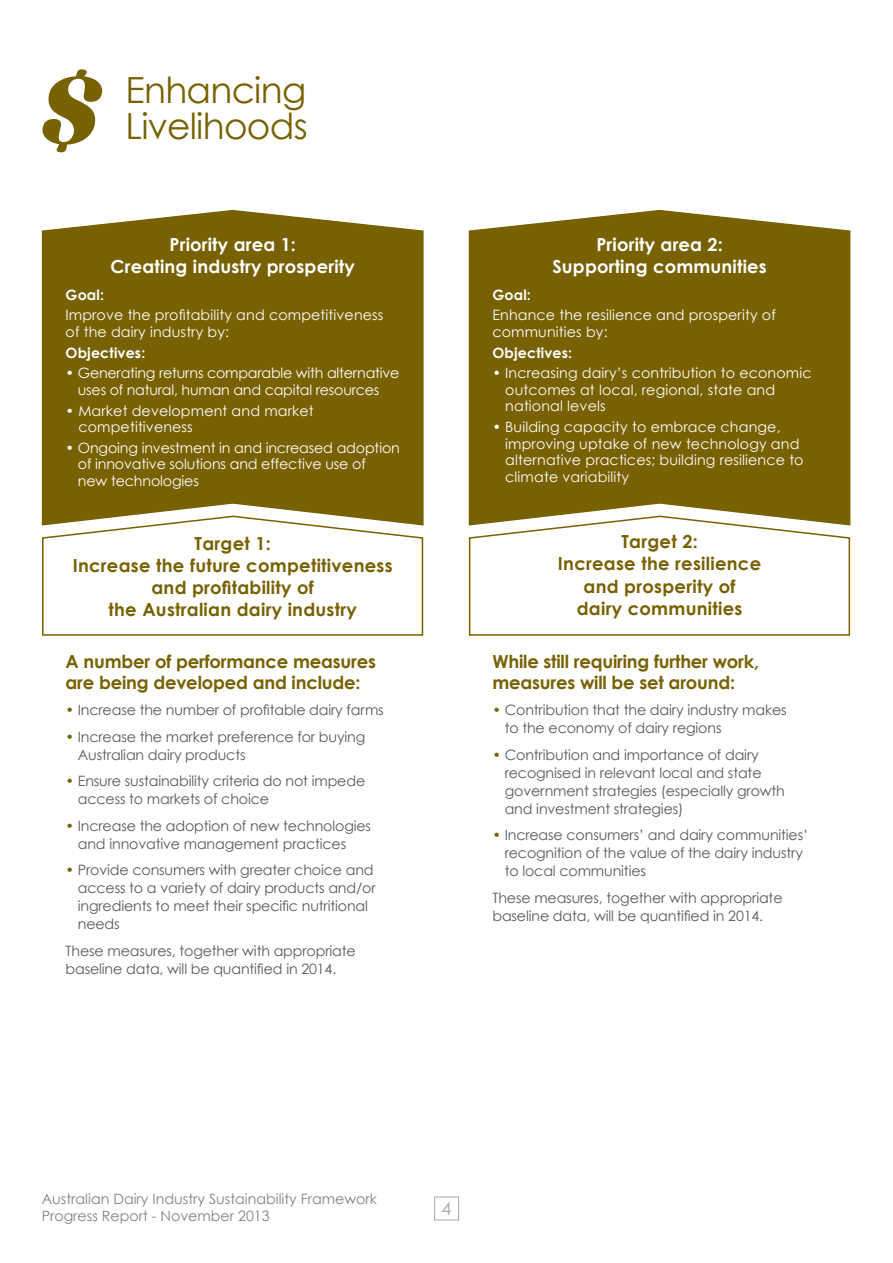
<style>
.page{position:relative;width:893px;height:1263px;background:#fff}
.page>*{position:absolute;margin:0;border:0;box-sizing:border-box;transform-origin:0 0}
.t1{font:36px/36px "Century Gothic";letter-spacing:-.02em;color:#776100}
.t2{font:700 18px/22.2px "Century Gothic";letter-spacing:.015em;color:#776100;text-align:center}
.t3{font:700 18px/21px "Century Gothic";letter-spacing:-.01em;color:#776100}
.t4{font:700 18px/22.2px "Century Gothic";letter-spacing:.01em;color:#fff;text-align:center}
.t5{font:18px "Century Gothic";color:#a7a9ac}
.t6{font:14.25px/18px "Century Gothic";letter-spacing:-.01em;color:#58595b}
.t7{font:14.25px/16.5px "Century Gothic";letter-spacing:.01em;color:#fff}
.t8{font:14.25px/16.5px "Century Gothic";letter-spacing:-.01em;color:#fff}
.t9{font:14.25px/16.5px "Century Gothic";letter-spacing:-.015em;color:#fff;text-align:center}
.t10{font:14.25px/16.5px "Century Gothic";color:#808285}
.t11{font:700 14.25px "Century Gothic";letter-spacing:.01em;color:#fff}
.s1{color:#776100}
</style>
<div class="page">
<div style="left:434px;top:1196px;width:25px;height:24px;background:#fff;border:1px solid #a7a9ac"></div>
<div style="left:41px;top:209px;width:383px;height:306px;background:#776100"></div>
<div style="left:468px;top:209px;width:383px;height:306px;background:#776100"></div>
<svg style="left:42px;top:69px;width:61px;height:84px"></svg>
<svg style="left:41px;top:515px;width:383px;height:121px"></svg>
<svg style="left:468px;top:515px;width:383px;height:121px"></svg>
<h1 class="t1" style="left:126px;top:72px;width:184px">Enhancing<br>Livelihoods</h1>
<p class="t4" style="left:111px;top:233px;width:246px">Priority area 1:<br>Creating industry prosperity</p>
<p class="t4" style="left:552px;top:233px;width:216px">Priority area 2:<br>Supporting communities</p>
<p class="t11" style="left:66px;top:285px;width:40px">Goal:</p>
<p class="t7" style="left:66px;top:307px;width:319px">Improve the profitability and competitiveness of the dairy industry by:</p>
<p class="t11" style="left:66px;top:343px;width:81px">Objectives:</p>
<p class="t9" style="left:66px;top:365px;width:335px">• Generating returns comparable with alternative uses of natural, human and capital resources</p>
<p class="t7" style="left:78px;top:402px;width:237px;text-indent:-13px">• Market development and market competitiveness</p>
<p class="t8" style="left:78px;top:439px;width:324px;text-indent:-12px">• Ongoing investment in and increased adoption of innovative solutions and effective use of<br>new technologies</p>
<p class="t11" style="left:492px;top:285px;width:40px">Goal:</p>
<p class="t7" style="left:492px;top:307px;width:285px">Enhance the resilience and prosperity of communities by:</p>
<p class="t11" style="left:492px;top:343px;width:81px">Objectives:</p>
<p class="t7" style="left:505px;top:365px;width:308px;text-indent:-13px">• Increasing dairy’s contribution to economic outcomes at local, regional, state and national levels</p>
<p class="t7" style="left:505px;top:418px;width:300px;text-indent:-13px">• Building capacity to embrace change, improving uptake of new technology and alternative practices; building resilience to climate variability</p>
<p class="t2" style="left:73px;top:531px;width:321px">Target 1:<br>Increase the future competitiveness and profitability of<br>the Australian dairy industry</p>
<p class="t2" style="left:558px;top:530px;width:205px">Target 2:<br>Increase the resilience and prosperity of<br>dairy communities</p>
<p class="t3" style="left:66px;top:650px;width:312px">A number of performance measures are being developed and include:</p>
<p class="t6" style="left:66px;top:701px;width:320px"><span class="s1">•</span> Increase the number of profitable dairy farms</p>
<p class="t6" style="left:78px;top:727px;width:289px;text-indent:-12px"><span class="s1">•</span> Increase the market preference for buying<br>Australian dairy products</p>
<p class="t6" style="left:78px;top:772px;width:289px;text-indent:-12px"><span class="s1">•</span> Ensure sustainability criteria do not impede access to markets of choice</p>
<p class="t6" style="left:78px;top:816px;width:295px;text-indent:-12px"><span class="s1">•</span> Increase the adoption of new technologies and innovative management practices</p>
<p class="t6" style="left:78px;top:861px;width:299px;text-indent:-12px"><span class="s1">•</span> Provide consumers with greater choice and access to a variety of dairy products and/or ingredients to meet their specific nutritional needs</p>
<p class="t6" style="left:66px;top:941px;width:292px">These measures, together with appropriate baseline data, will be quantified in 2014.</p>
<p class="t3" style="left:492px;top:650px;width:268px">While still requiring further work, measures will be set around:</p>
<p class="t6" style="left:505px;top:701px;width:284px;text-indent:-12px"><span class="s1">•</span> Contribution that the dairy industry makes to the economy of dairy regions</p>
<p class="t6" style="left:505px;top:745px;width:282px;text-indent:-12px"><span class="s1">•</span> Contribution and importance of dairy recognised in relevant local and state government strategies (especially growth and investment strategies)</p>
<p class="t6" style="left:505px;top:826px;width:305px;text-indent:-12px"><span class="s1">•</span> Increase consumers’ and dairy communities’ recognition of the value of the dairy industry to local communities</p>
<p class="t6" style="left:492px;top:888px;width:292px">These measures, together with appropriate baseline data, will be quantified in 2014.</p>
<p class="t10" style="left:42px;top:1190px;width:337px">Australian Dairy Industry Sustainability Framework<br>Progress Report - November 2013</p>
<p class="t5" style="left:441px;top:1197px;width:11px">4</p>
</div>
